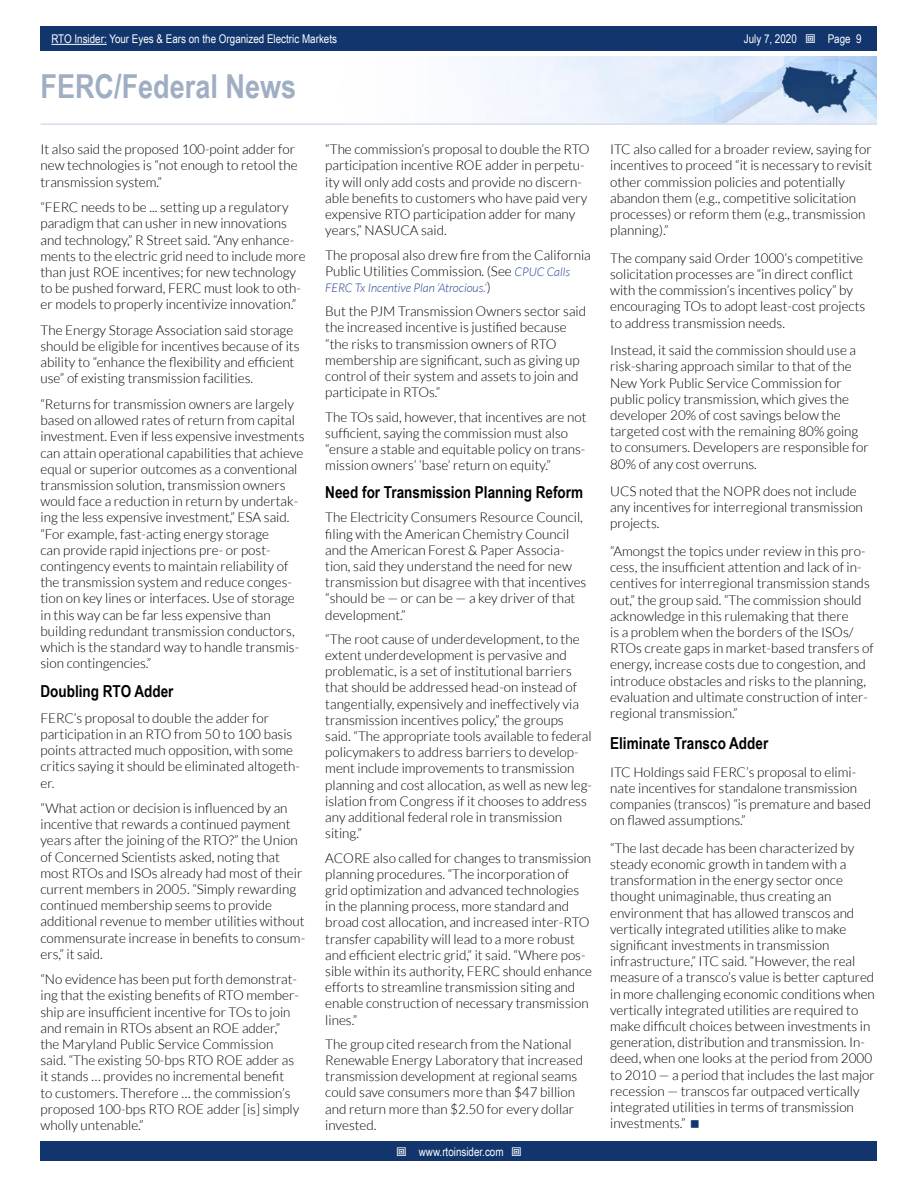
<style>
.page{position:relative;width:918px;height:1188px;background:#fff}
.page>*{position:absolute;margin:0;border:0;box-sizing:border-box;transform-origin:0 0}
.t1{font:700 33px "Arial Narrow";color:#a0aec4}
.t2{font:700 16.5px "Arial Narrow";color:#000}
.t3{font:300 13.5px/16.2px "Lato";color:#000}
.t4{font:12px "Arial Narrow";color:#fff}
.t5{font:italic 300 12px "Lato";color:#25408f}
.s1{font-style:italic;font-size:12px;color:#25408f}
.s2{font-style:normal;font-size:13.5px;color:#000}
</style>
<div class="page">
<div style="left:41px;top:1142px;width:836px;height:19px;background:#11356c"></div>
<div style="left:41px;top:27px;width:836px;height:24px;background:#11356c"></div>
<hr style="left:51px;top:44px;width:56px;height:1px;background:#fff">
<img style="left:474px;top:56px;width:403px;height:67px">
<hr style="left:40px;top:123px;width:837px;height:2px;background:#d6deec">
<p class="t4" style="left:51px;top:30px;width:287px">RTO Insider: Your Eyes &amp; Ears on the Organized Electric Markets</p>
<p class="t4" style="left:744px;top:30px;width:55px">July 7, 2020</p>
<p class="t4" style="left:828px;top:30px;width:35px">Page 9</p>
<h1 class="t1" style="left:40px;top:61px;width:257px">FERC/Federal News</h1>
<p class="t3" style="left:40px;top:141px;width:259px">It also said the proposed 100-point adder for new technologies is “not enough to retool the transmission system.”</p>
<p class="t3" style="left:40px;top:199px;width:267px">“FERC needs to be ... setting up a regulatory paradigm that can usher in new innovations and technology,” R Street said. “Any enhance&shy;ments to the electric grid need to include more than just ROE incentives; for new technology to be pushed forward, FERC must look to oth&shy;er models to properly incentivize innovation.”</p>
<p class="t3" style="left:40px;top:322px;width:261px">The Energy Storage Association said storage should be eligible for incentives because of its ability to “enhance the flexibility and efficient use” of existing transmission facilities.</p>
<p class="t3" style="left:40px;top:396px;width:266px">“Returns for transmission owners are largely based on allowed rates of return from capital investment. Even if less expensive investments can attain operational capabilities that achieve equal or superior outcomes as a conventional transmission solution, transmission owners would face a reduction in return by undertak&shy;ing the less expensive investment,” ESA said. “For example, fast-acting energy storage<br>can provide rapid injections pre- or post&shy;contingency events to maintain reliability of the transmission system and reduce conges&shy;tion on key lines or interfaces. Use of storage in this way can be far less expensive than building redundant transmission conductors, which is the standard way to handle transmis&shy;sion contingencies.”</p>
<p class="t2" style="left:40px;top:679px;width:135px">Doubling RTO Adder</p>
<p class="t3" style="left:40px;top:710px;width:261px">FERC’s proposal to double the adder for participation in an RTO from 50 to 100 basis points attracted much opposition, with some critics saying it should be eliminated altogeth&shy;er.</p>
<p class="t3" style="left:40px;top:800px;width:266px">“What action or decision is influenced by an incentive that rewards a continued payment years after the joining of the RTO?” the Union of Concerned Scientists asked, noting that most RTOs and ISOs already had most of their current members in 2005. “Simply rewarding continued membership seems to provide additional revenue to member utilities without commensurate increase in benefits to consum&shy;ers,” it said.</p>
<p class="t3" style="left:40px;top:971px;width:260px">“No evidence has been put forth demonstrat&shy;ing that the existing benefits of RTO member&shy;ship are insufficient incentive for TOs to join and remain in RTOs absent an ROE adder,” the Maryland Public Service Commission said. “The existing 50-bps RTO ROE adder as it stands … provides no incremental benefit to customers. Therefore … the commission’s proposed 100-bps RTO ROE adder [is] simply wholly untenable.”</p>
<p class="t3" style="left:325px;top:141px;width:266px">“The commission’s proposal to double the RTO participation incentive ROE adder in perpetu&shy;ity will only add costs and provide no discern&shy;able benefits to customers who have paid very expensive RTO participation adder for many years,” NASUCA said.</p>
<p class="t3" style="left:325px;top:247px;width:267px">The proposal also drew fire from the California<br>Public Utilities Commission. (See <span class="s1">CPUC Calls</span></p>
<p class="t5" style="left:325px;top:281px;width:167px">FERC Tx Incentive Plan ‘Atrocious.’<span class="s2">)</span></p>
<p class="t3" style="left:325px;top:303px;width:262px">But the PJM Transmission Owners sector said the increased incentive is justified because “the risks to transmission owners of RTO membership are significant, such as giving up control of their system and assets to join and participate in RTOs.”</p>
<p class="t3" style="left:325px;top:409px;width:263px">The TOs said, however, that incentives are not sufficient, saying the commission must also “ensure a stable and equitable policy on trans&shy;mission owners’ ‘base’ return on equity.”</p>
<p class="t2" style="left:325px;top:480px;width:259px">Need for Transmission Planning Reform</p>
<p class="t3" style="left:325px;top:509px;width:263px">The Electricity Consumers Resource Council, filing with the American Chemistry Council and the American Forest &amp; Paper Associa&shy;tion, said they understand the need for new transmission but disagree with that incentives “should be — or can be — a key driver of that development.”</p>
<p class="t3" style="left:325px;top:631px;width:268px">“The root cause of underdevelopment, to the extent underdevelopment is pervasive and problematic, is a set of institutional barriers that should be addressed head-on instead of tangentially, expensively and ineffectively via transmission incentives policy,” the groups said. “The appropriate tools available to federal policymakers to address barriers to develop&shy;ment include improvements to transmission planning and cost allocation, as well as new leg&shy;islation from Congress if it chooses to address any additional federal role in transmission siting.”</p>
<p class="t3" style="left:325px;top:850px;width:268px">ACORE also called for changes to transmission planning procedures. “The incorporation of grid optimization and advanced technologies in the planning process, more standard and broad cost allocation, and increased inter-RTO transfer capability will lead to a more robust and efficient electric grid,” it said. “Where pos&shy;sible within its authority, FERC should enhance efforts to streamline transmission siting and enable construction of necessary transmission lines.”</p>
<p class="t3" style="left:325px;top:1036px;width:259px">The group cited research from the National Renewable Energy Laboratory that increased transmission development at regional seams could save consumers more than $47 billion and return more than $2.50 for every dollar invested.</p>
<p class="t4" style="left:419px;top:1143px;width:86px">www.rtoinsider.com</p>
<p class="t3" style="left:610px;top:141px;width:264px">ITC also called for a broader review, saying for incentives to proceed “it is necessary to revisit other commission policies and potentially abandon them (e.g., competitive solicitation processes) or reform them (e.g., transmission planning).”</p>
<p class="t3" style="left:610px;top:250px;width:257px">The company said Order 1000’s competitive solicitation processes are “in direct conflict with the commission’s incentives policy” by encouraging TOs to adopt least-cost projects to address transmission needs.</p>
<p class="t3" style="left:610px;top:342px;width:260px">Instead, it said the commission should use a risk-sharing approach similar to that of the New York Public Service Commission for public policy transmission, which gives the developer 20% of cost savings below the targeted cost with the remaining 80% going to consumers. Developers are responsible for 80% of any cost overruns.</p>
<p class="t3" style="left:610px;top:483px;width:254px">UCS noted that the NOPR does not include any incentives for interregional transmission projects.</p>
<p class="t3" style="left:610px;top:543px;width:265px">“Amongst the topics under review in this pro&shy;cess, the insufficient attention and lack of in&shy;centives for interregional transmission stands out,” the group said. “The commission should acknowledge in this rulemaking that there<br>is a problem when the borders of the ISOs/ RTOs create gaps in market-based transfers of energy, increase costs due to congestion, and introduce obstacles and risks to the planning, evaluation and ultimate construction of inter&shy;regional transmission.”</p>
<p class="t2" style="left:610px;top:731px;width:160px">Eliminate Transco Adder</p>
<p class="t3" style="left:610px;top:764px;width:262px">ITC Holdings said FERC’s proposal to elimi&shy;nate incentives for standalone transmission companies (transcos) “is premature and based on flawed assumptions.”</p>
<p class="t3" style="left:610px;top:840px;width:266px">“The last decade has been characterized by steady economic growth in tandem with a transformation in the energy sector once thought unimaginable, thus creating an environment that has allowed transcos and vertically integrated utilities alike to make significant investments in transmission infrastructure,” ITC said. “However, the real measure of a transco’s value is better captured in more challenging economic conditions when vertically integrated utilities are required to make difficult choices between investments in generation, distribution and transmission. In&shy;deed, when one looks at the period from 2000 to 2010 — a period that includes the last major recession — transcos far outpaced vertically integrated utilities in terms of transmission investments.”</p>
</div>
